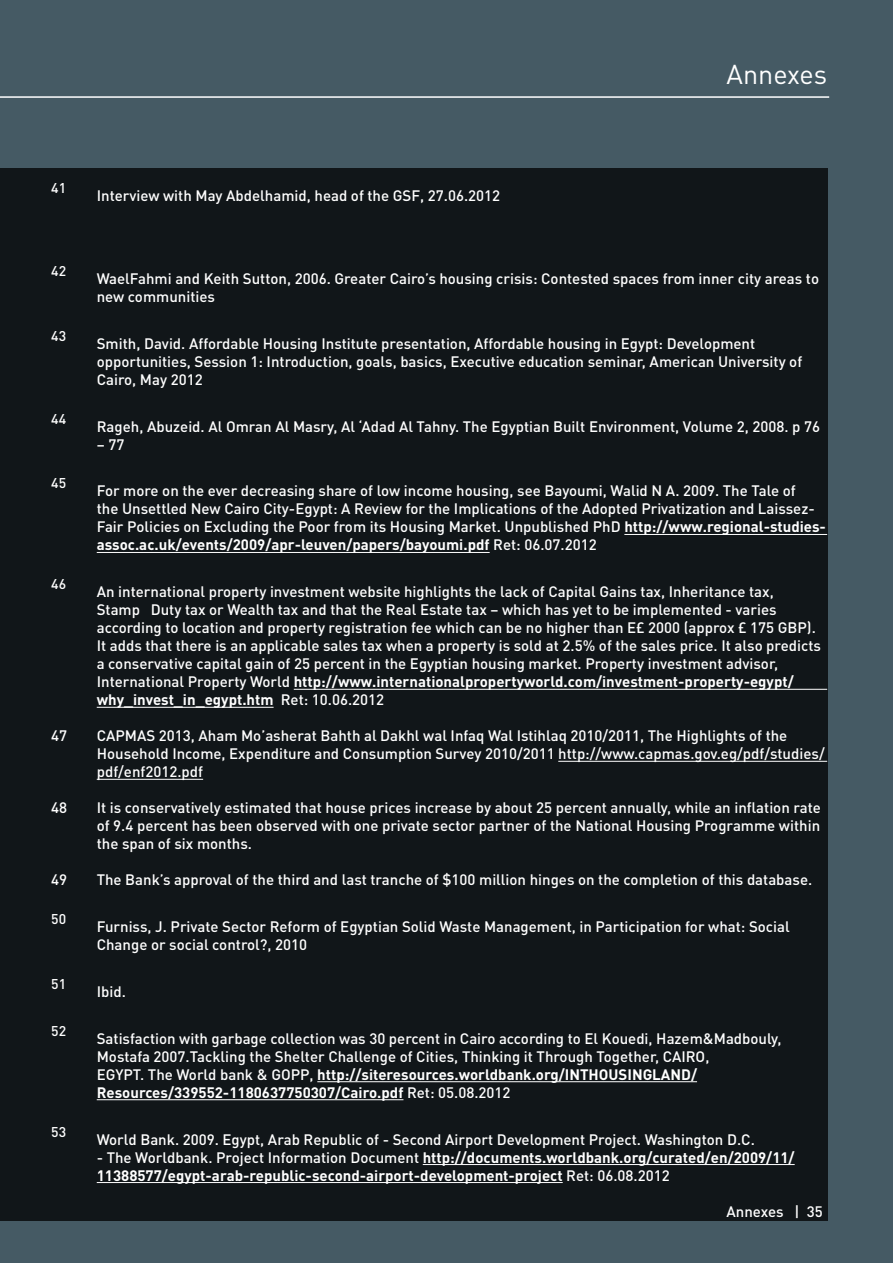
<style>
.page{position:relative;width:893px;height:1263px;background:#455a64}
.page>*{position:absolute;margin:0;border:0;box-sizing:border-box;transform-origin:0 0}
.t1{font:27px "DIN Pro";color:#fff}
.t2{font:500 15px/18px "DIN Pro";color:#fff}
.t3{font:700 15px/18px "DIN Pro";color:#fff}
.t4{font:500 13.95px "DIN Pro";color:#fff}
.s1{font-weight:700}
.s2{font-weight:500}
</style>
<div class="page">
<div style="left:0;top:168px;width:827px;height:1052px;background:#111619"></div>
<hr style="left:0;top:96px;width:829px;height:2px;background:#fff">
<hr style="left:624px;top:534px;width:203px;height:1px;background:#fff">
<hr style="left:97px;top:552px;width:393px;height:1px;background:#fff">
<hr style="left:294px;top:689px;width:533px;height:1px;background:#fff">
<hr style="left:97px;top:707px;width:177px;height:1px;background:#fff">
<hr style="left:558px;top:761px;width:269px;height:1px;background:#fff">
<hr style="left:97px;top:779px;width:106px;height:1px;background:#fff">
<hr style="left:317px;top:1081px;width:380px;height:1px;background:#fff">
<hr style="left:97px;top:1099px;width:306px;height:1px;background:#fff">
<hr style="left:423px;top:1164px;width:372px;height:1px;background:#fff">
<hr style="left:97px;top:1182px;width:466px;height:1px;background:#fff">
<p class="t1" style="left:726px;top:56px;width:102px">Annexes</p>
<p class="t4" style="left:51px;top:179px;width:16px">41</p>
<p class="t4" style="left:51px;top:261px;width:16px">42</p>
<p class="t4" style="left:51px;top:326px;width:16px">43</p>
<p class="t4" style="left:51px;top:409px;width:16px">44</p>
<p class="t4" style="left:51px;top:474px;width:16px">45</p>
<p class="t4" style="left:51px;top:575px;width:16px">46</p>
<p class="t2" style="left:97px;top:186px;width:405px">Interview with May Abdelhamid, head of the GSF, 27.06.2012</p>
<p class="t2" style="left:97px;top:269px;width:724px">WaelFahmi and Keith Sutton, 2006. Greater Cairo’s housing crisis: Contested spaces from inner city areas to new communities</p>
<p class="t2" style="left:97px;top:334px;width:707px">Smith, David. Affordable Housing Institute presentation, Affordable housing in Egypt: Development opportunities, Session 1: Introduction, goals, basics, Executive education seminar, American University of<br>Cairo, May 2012</p>
<p class="t2" style="left:97px;top:417px;width:725px">Rageh, Abuzeid. Al Omran Al Masry, Al ‘Adad Al Tahny. The Egyptian Built Environment, Volume 2, 2008. p 76</p>
<p class="t2" style="left:97px;top:435px;width:29px">– 77</p>
<p class="t2" style="left:97px;top:481px;width:731px">For more on the ever decreasing share of low income housing, see Bayoumi, Walid N A. 2009. The Tale of<br>the Unsettled New Cairo City-Egypt: A Review for the Implications of the Adopted Privatization and Laissez-Fair Policies on Excluding the Poor from its Housing Market. Unpublished PhD <span class="s1">http://www.regional-studies&shy;assoc.ac.uk/events/2009/apr-leuven/papers/bayoumi.pdf</span> Ret: 06.07.2012</p>
<p class="t2" style="left:97px;top:582px;width:726px">An international property investment website highlights the lack of Capital Gains tax, Inheritance tax,<br>Stamp Duty tax or Wealth tax and that the Real Estate tax – which has yet to be implemented - varies according to location and property registration fee which can be no higher than E£ 2000 (approx £ 175 GBP).<br>It adds that there is an applicable sales tax when a property is sold at 2.5% of the sales price. It also predicts a conservative capital gain of 25 percent in the Egyptian housing market. Property investment advisor, International Property World <span class="s1">http://www.internationalpropertyworld.com/investment-property-egypt/ why_invest_in_egypt.htm</span> Ret: 10.06.2012</p>
<p class="t2" style="left:51px;top:726px;width:17px">47</p>
<p class="t2" style="left:97px;top:726px;width:729px">CAPMAS 2013, Aham Mo’asherat Bahth al Dakhl wal Infaq Wal Istihlaq 2010/2011, The Highlights of the<br>Household Income, Expenditure and Consumption Survey 2010/2011 http://www.capmas.gov.eg/pdf/studies/ pdf/enf2012.pdf</p>
<p class="t2" style="left:51px;top:798px;width:17px">48</p>
<p class="t2" style="left:97px;top:798px;width:726px;text-align:justify">It is conservatively estimated that house prices increase by about 25 percent annually, while an inflation rate of 9.4 percent has been observed with one private sector partner of the National Housing Programme within the span of six months.</p>
<p class="t2" style="left:51px;top:870px;width:17px">49</p>
<p class="t2" style="left:97px;top:870px;width:717px">The Bank’s approval of the third and last tranche of $100 million hinges on the completion of this database.</p>
<p class="t4" style="left:51px;top:909px;width:16px">50</p>
<p class="t2" style="left:97px;top:917px;width:695px">Furniss, J. Private Sector Reform of Egyptian Solid Waste Management, in Participation for what: Social<br>Change or social control?, 2010</p>
<p class="t4" style="left:51px;top:974px;width:16px">51</p>
<p class="t2" style="left:97px;top:982px;width:31px">Ibid.</p>
<p class="t4" style="left:51px;top:1021px;width:16px">52</p>
<p class="t2" style="left:97px;top:1029px;width:686px">Satisfaction with garbage collection was 30 percent in Cairo according to El Kouedi, Hazem&amp;Madbouly, Mostafa 2007.Tackling the Shelter Challenge of Cities, Thinking it Through Together, CAIRO,<br>EGYPT. The World bank &amp; GOPP, <span class="s1">http://siteresources.worldbank.org/INTHOUSINGLAND/ Resources/339552-1180637750307/Cairo.pdf</span> Ret: 05.08.2012</p>
<p class="t4" style="left:51px;top:1122px;width:16px">53</p>
<p class="t2" style="left:97px;top:1129px;width:660px">World Bank. 2009. Egypt, Arab Republic of - Second Airport Development Project. Washington D.C.</p>
<p class="t3" style="left:97px;top:1147px;width:699px"><span class="s2">- The Worldbank. Project Information Document</span> http://documents.worldbank.org/curated/en/2009/11/<br>11388577/egypt-arab-republic-second-airport-development-project <span class="s2">Ret: 06.08.2012</span></p>
<p class="t2" style="left:726px;top:1202px;width:98px">Annexes | 35</p>
</div>
